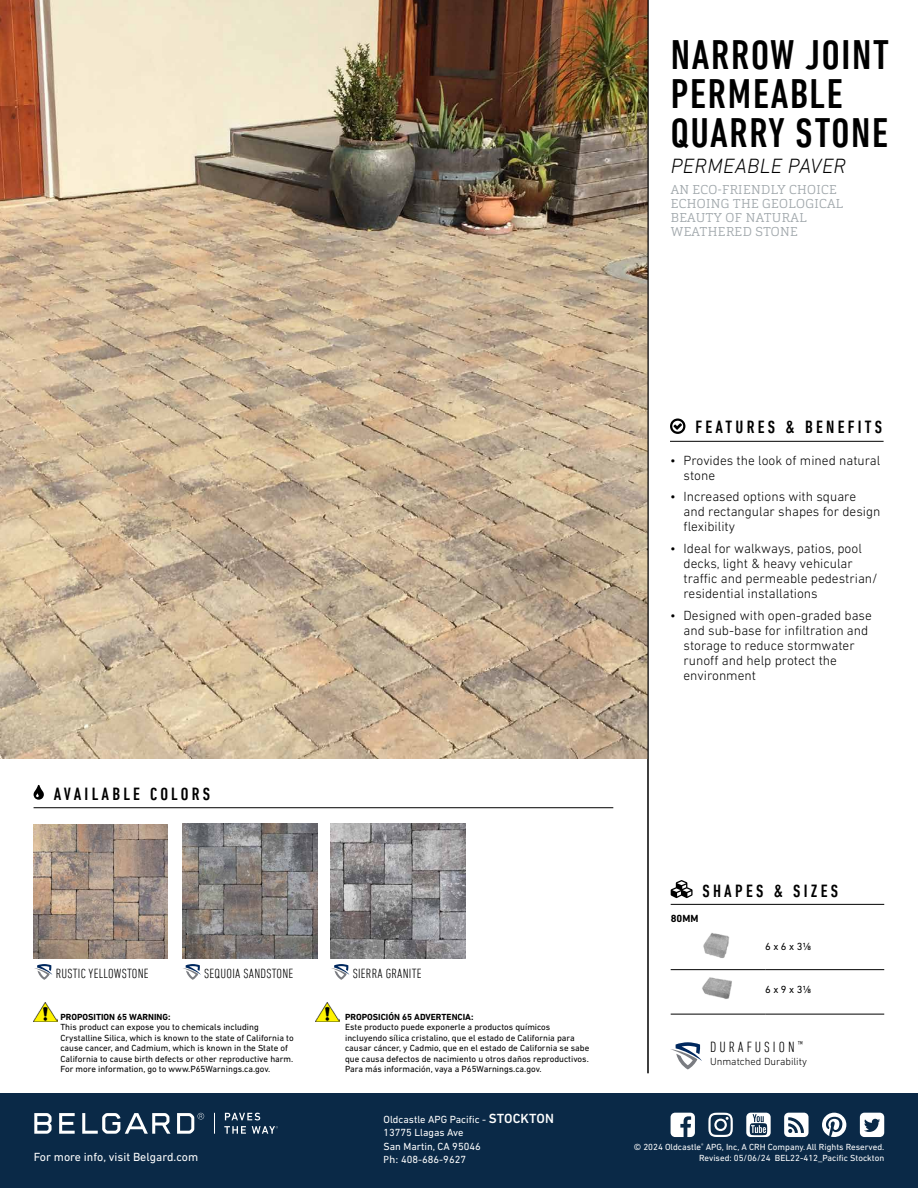
<style>
.page{position:relative;width:918px;height:1188px;background:#fff}
.page>*{position:absolute;margin:0;border:0;box-sizing:border-box;transform-origin:0 0}
.t1{font:500 condensed 42px/39px "DIN Next LT Pro";letter-spacing:.04em;color:#000}
.t2{font:italic 300 21px "DIN Next LT Pro";letter-spacing:.02em;color:#000}
.t3{font:500 condensed 18px "DIN Next LT Pro";letter-spacing:.18em;color:#000}
.t4{font:300 condensed 15px "DIN Next LT Pro";letter-spacing:.2em;color:#000}
.t5{font:300 13.5px/15px "DIN Next LT Pro";color:#000}
.t6{font:300 condensed 13.5px "DIN Next LT Pro";letter-spacing:.02em;color:#000}
.t7{font:300 12.75px/14.2px "Cargan";letter-spacing:.03em;color:#a2a9ad}
.t8{font:12px "DIN Next LT Pro";color:#fff}
.t9{font:10.5px/13.5px "DIN Next LT Pro";color:#fff}
.t10{font:300 10.5px "DIN Next LT Pro";color:#000}
.t11{font:10.5px "DIN Next LT Pro";color:#000}
.t12{font:700 10.5px "DIN Next LT Pro";color:#000}
.t13{font:9px/10.5px "DIN Next LT Pro";color:#000}
.t14{font:9px "DIN Next LT Pro";color:#fff}
.t15{font:700 9px "DIN Next LT Pro";color:#000}
.s1{font-weight:500;font-size:13.5px}
.s2{font-family:"Myriad Pro"}
</style>
<div class="page">
<div style="left:0;top:1094px;width:918px;height:94px;background:#0a2947"></div>
<hr style="left:670px;top:441px;width:214px;height:1px;background:#000">
<svg style="left:670px;top:418px;width:15px;height:16px"></svg>
<img style="left:34px;top:1002px;width:23px;height:19px">
<img style="left:316px;top:1002px;width:23px;height:19px">
<hr style="left:671px;top:904px;width:213px;height:1px;background:#000">
<svg style="left:671px;top:880px;width:22px;height:18px"></svg>
<hr style="left:671px;top:969px;width:94px;height:1px;background:#000">
<hr style="left:765px;top:969px;width:119px;height:1px;background:#000">
<hr style="left:671px;top:1014px;width:94px;height:1px;background:#000">
<hr style="left:765px;top:1014px;width:119px;height:1px;background:#000">
<img style="left:703px;top:933px;width:27px;height:25px">
<img style="left:702px;top:977px;width:30px;height:22px">
<img style="left:0;top:0;width:648px;height:759px">
<hr style="left:34px;top:807px;width:579px;height:1px;background:#000">
<svg style="left:34px;top:785px;width:10px;height:15px"></svg>
<img style="left:34px;top:824px;width:134px;height:135px">
<img style="left:182px;top:824px;width:135px;height:135px">
<img style="left:331px;top:824px;width:135px;height:135px">
<svg style="left:34px;top:964px;width:18px;height:16px"></svg>
<svg style="left:183px;top:964px;width:18px;height:16px"></svg>
<svg style="left:331px;top:964px;width:18px;height:16px"></svg>
<svg style="left:670px;top:1042px;width:32px;height:28px"></svg>
<hr style="left:648px;top:0;width:1px;height:1073px;background:#000">
<svg style="left:822px;top:1113px;width:24px;height:24px"></svg>
<svg style="left:708px;top:1113px;width:25px;height:24px"></svg>
<svg style="left:671px;top:1113px;width:24px;height:24px"></svg>
<svg style="left:860px;top:1113px;width:24px;height:24px"></svg>
<svg style="left:746px;top:1113px;width:25px;height:24px"></svg>
<svg style="left:784px;top:1113px;width:25px;height:24px"></svg>
<svg style="left:225px;top:1113px;width:35px;height:7px"></svg>
<svg style="left:224px;top:1126px;width:22px;height:8px"></svg>
<svg style="left:34px;top:1113px;width:18px;height:21px"></svg>
<svg style="left:59px;top:1113px;width:16px;height:21px"></svg>
<svg style="left:82px;top:1113px;width:88px;height:21px"></svg>
<svg style="left:177px;top:1113px;width:27px;height:21px"></svg>
<svg style="left:214px;top:1113px;width:1px;height:21px"></svg>
<svg style="left:252px;top:1126px;width:26px;height:8px"></svg>
<h1 class="t1" style="left:671px;top:35px;width:220px">NARROW JOINT<br>PERMEABLE<br>QUARRY STONE</h1>
<h2 class="t2" style="left:671px;top:153px;width:177px">PERMEABLE PAVER</h2>
<h3 class="t7" style="left:671px;top:182px;width:174px">AN ECO-FRIENDLY CHOICE<br>ECHOING THE GEOLOGICAL<br>BEAUTY OF NATURAL<br>WEATHERED STONE</h3>
<h3 class="t3" style="left:54px;top:783px;width:158px">AVAILABLE COLORS</h3>
<h3 class="t6" style="left:56px;top:966px;width:94px">RUSTIC YELLOWSTONE</h3>
<h3 class="t6" style="left:204px;top:966px;width:91px">SEQUOIA SANDSTONE</h3>
<h3 class="t6" style="left:353px;top:966px;width:70px">SIERRA GRANITE</h3>
<p class="t15" style="left:60px;top:1012px;width:112px">PROPOSITION 65 WARNING:</p>
<p class="t13" style="left:60px;top:1022px;width:235px">This product can expose you to chemicals including Crystalline Silica, which is known to the state of California to cause cancer, and Cadmium, which is known in the State of California to cause birth defects or other reproductive harm.<br>For more information, go to www.P65Warnings.ca.gov.</p>
<p class="t15" style="left:345px;top:1012px;width:130px">PROPOSICIÓN 65 ADVERTENCIA:</p>
<p class="t13" style="left:345px;top:1022px;width:246px">Este producto puede exponerle a productos químicos incluyendo sílica cristalino, que el estado de California para causar cáncer, y Cadmio, que en el estado de California se sabe que causa defectos de nacimiento u otros daños reproductivos.<br>Para más información, vaya a P65Warnings.ca.gov.</p>
<p class="t9" style="left:384px;top:1112px;width:172px">Oldcastle APG Pacific - <span class="s1">STOCKTON<br></span>13775 Llagas Ave<br>San Martin, CA 95046</p>
<h3 class="t8" style="left:34px;top:1150px;width:166px">For more info, visit Belgard.com</h3>
<p class="t9" style="left:384px;top:1153px;width:84px"><span class="s2">Ph:</span> 408-686-9627</p>
<h3 class="t3" style="left:695px;top:416px;width:188px">FEATURES &amp; BENEFITS</h3>
<h3 class="t5" style="left:684px;top:452px;width:198px;text-indent:-14px">• Provides the look of mined natural stone</h3>
<h3 class="t5" style="left:684px;top:489px;width:198px;text-indent:-14px">• Increased options with square and rectangular shapes for design flexibility</h3>
<h3 class="t5" style="left:684px;top:541px;width:196px;text-indent:-14px">• Ideal for walkways, patios, pool decks, light &amp; heavy vehicular traffic and permeable pedestrian/ residential installations</h3>
<h3 class="t5" style="left:684px;top:608px;width:190px;text-indent:-14px">• Designed with open-graded base and sub-base for infiltration and storage to reduce stormwater runoff and help protect the environment</h3>
<h3 class="t3" style="left:703px;top:881px;width:137px">SHAPES &amp; SIZES</h3>
<p class="t12" style="left:671px;top:913px;width:29px">80MM</p>
<p class="t11" style="left:765px;top:940px;width:48px">6 x 6 x 31/8</p>
<p class="t11" style="left:765px;top:983px;width:48px">6 x 9 x 31/8</p>
<h3 class="t4" style="left:710px;top:1039px;width:95px">DURAFUSION <sup>™</sup></h3>
<p class="t10" style="left:710px;top:1056px;width:98px">Unmatched Durability</p>
<p class="t14" style="left:634px;top:1142px;width:252px">© 2024 Oldcastle<sup>®</sup> APG, Inc, A CRH Company.All Rights Reserved.</p>
<p class="t14" style="left:699px;top:1153px;width:187px">Revised: 05/06/24 BEL22-412_Pacific Stockton</p>
</div>
